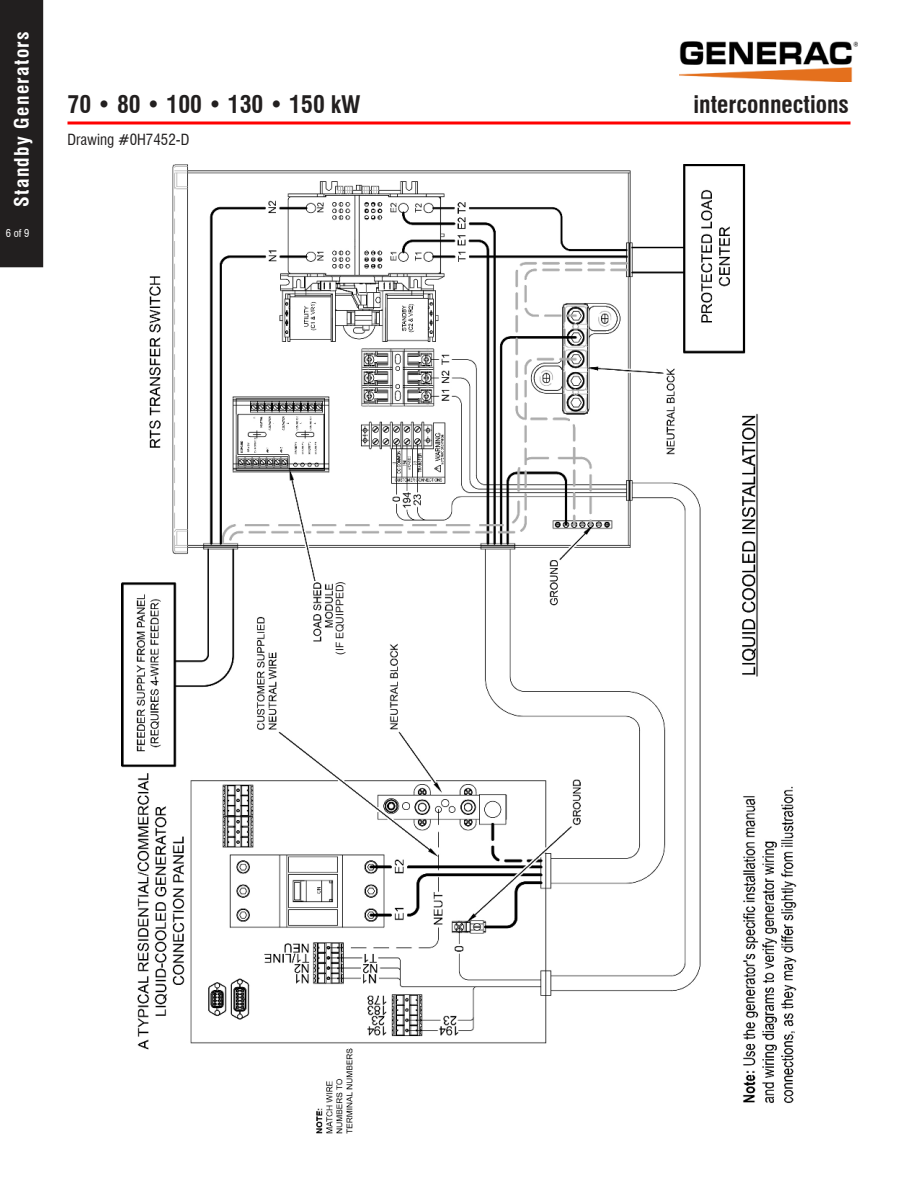
<style>
.page{position:relative;width:918px;height:1188px;background:#fff}
.page>*{position:absolute;margin:0;border:0;box-sizing:border-box;transform-origin:0 0}
.t1{font:700 condensed 23.7px "Swiss 721 BT";color:#221f1f}
.t2{font:700 condensed 19.5px "Swiss 721 BT";letter-spacing:.07em;color:#fff}
.t3{font:condensed 15px "Swiss 721 BT";color:#221f1f}
.t4{font:10.5px "Arial Unicode MS";color:#221f1f}
.t5{font:condensed 10.5px "Swiss 721 BT";color:#fff}
</style>
<div class="page">
<div style="left:0;top:0;width:43px;height:267px;background:#221f1f"></div>
<img style="left:679px;top:41px;width:178px;height:40px">
<hr style="left:68px;top:121px;width:783px;height:3px;background:#f00">
<img style="left:121px;top:164px;width:676px;height:970px">
<p class="t2" style="left:14px;top:207px;width:177px;rotate:-90deg">Standby Generators</p>
<p class="t5" style="left:6px;top:229px;width:25px">6 of 9</p>
<p class="t1" style="left:67px;top:94px;width:294px">70 • 80 • 100 • 130 • 150 kW</p>
<p class="t1" style="left:693px;top:94px;width:157px">interconnections</p>
<p class="t3" style="left:67px;top:133px;width:124px">Drawing #0H7452-D</p>
<p class="t4" style="left:336px;top:655px;width:75px;rotate:-90deg">(IF EQUIPPED)</p>
</div>
